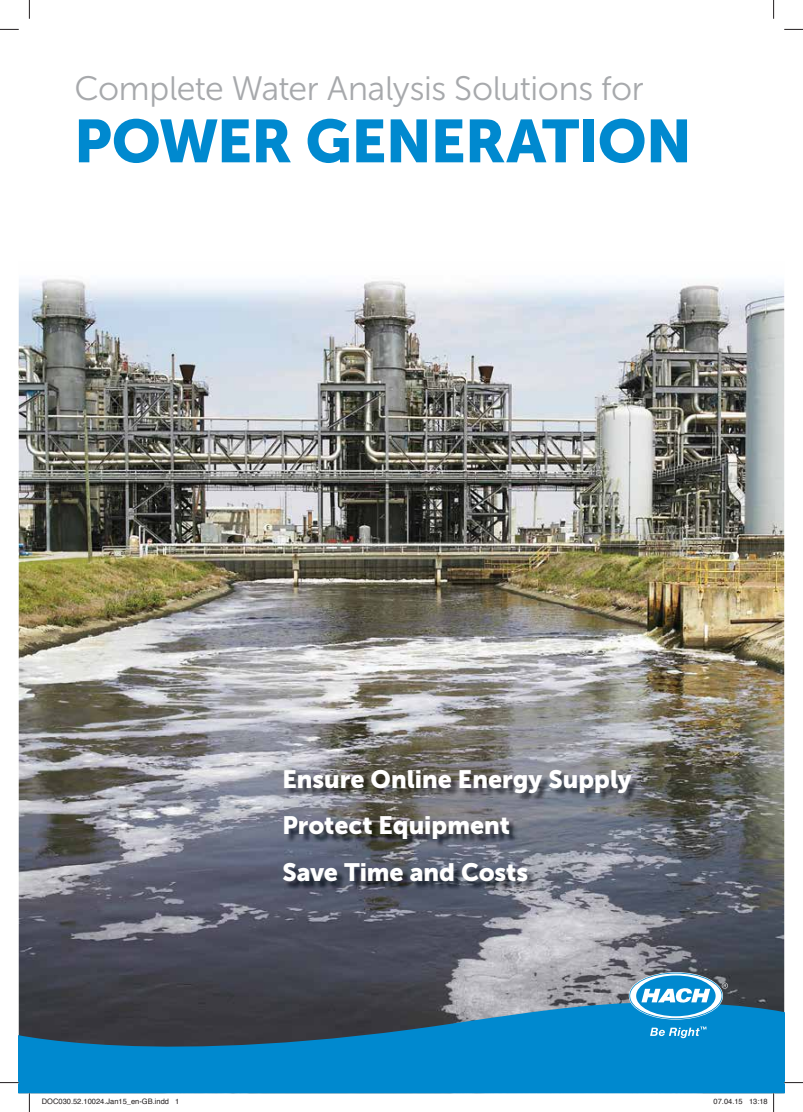
<style>
.page{position:relative;width:803px;height:1112px;background:#fff}
.page>*{position:absolute;margin:0;border:0;box-sizing:border-box;transform-origin:0 0}
.t1{font:60px "Museo Sans Cyrl 900";letter-spacing:-.01em;color:#0089cf}
.t2{font:33.75px "Museo Sans Cyrl 300";letter-spacing:-.015em;color:#a7a9ac}
.t3{font:25px/46.5px "Museo Sans Cyrl 900";color:#fff}
.t4{font:7.5px "Helvetica";color:#231f20}
</style>
<div class="page">
<img style="left:19px;top:279px;width:765px;height:720px">
<svg style="left:19px;top:999px;width:765px;height:93px;background:#1574a7"></svg>
<svg style="left:630px;top:973px;width:98px;height:44px"></svg>
<svg style="left:650px;top:1026px;width:56px;height:11px"></svg>
<img style="left:284px;top:770px;width:356px;height:119px">
<svg style="left:0;top:29px;width:19px;height:1px"></svg>
<svg style="left:784px;top:29px;width:19px;height:1px"></svg>
<svg style="left:0;top:1081px;width:19px;height:2px"></svg>
<svg style="left:784px;top:1081px;width:19px;height:2px"></svg>
<svg style="left:29px;top:0;width:1px;height:19px"></svg>
<svg style="left:29px;top:1092px;width:1px;height:19px"></svg>
<svg style="left:773px;top:0;width:1px;height:19px"></svg>
<svg style="left:749px;top:1092px;width:25px;height:19px"></svg>
<h2 class="t2" style="left:74px;top:70px;width:571px">Complete Water Analysis Solutions for</h2>
<h1 class="t1" style="left:74px;top:107px;width:619px">POWER GENERATION</h1>
<p class="t3" style="left:282px;top:755px;width:351px">Ensure Online Energy Supply<br>Protect Equipment<br>Save Time and Costs</p>
<p class="t4" style="left:42px;top:1096px;width:139px">DOC030.52.10024.Jan15_en-GB.indd 1</p>
<p class="t4" style="left:713px;top:1096px;width:56px">07.04.15 13:18</p>
</div>
